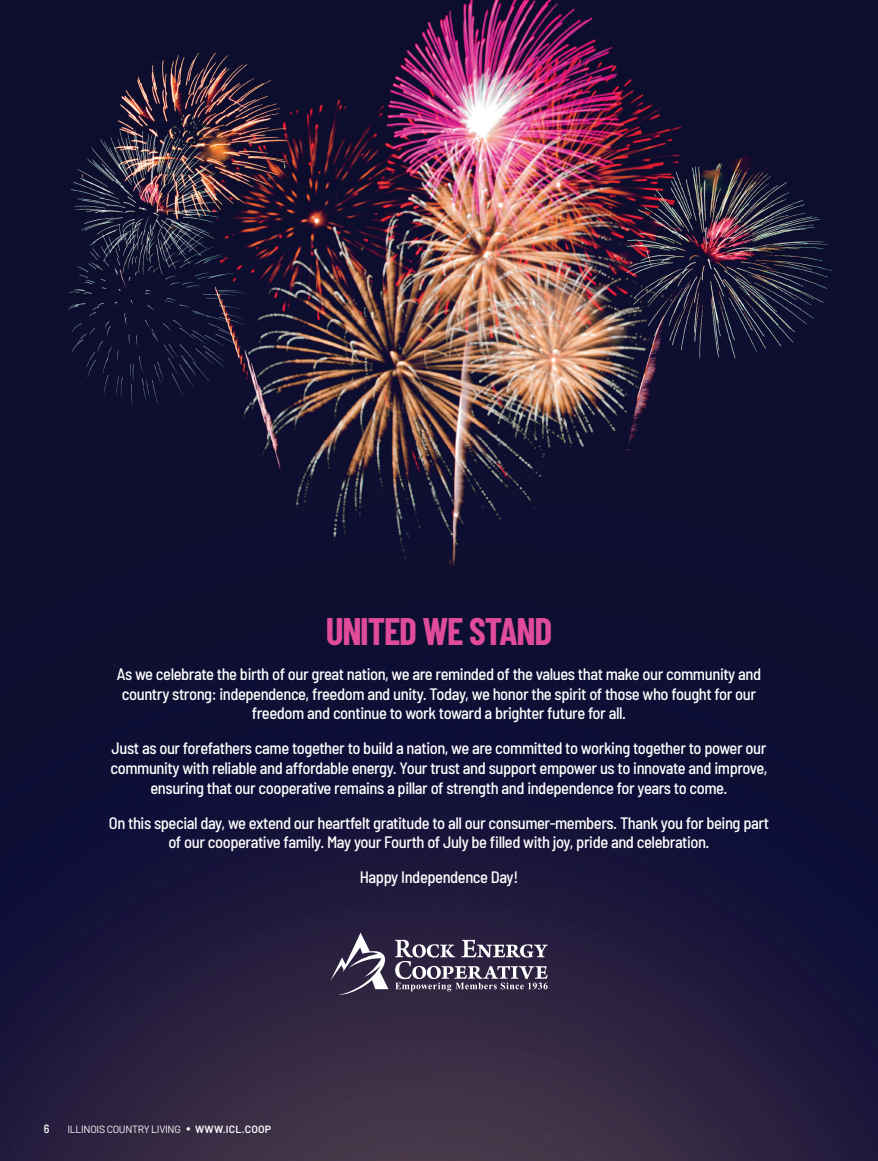
<style>
.page{position:relative;width:878px;height:1161px;background:#fff}
.page>*{position:absolute;margin:0;border:0;box-sizing:border-box;transform-origin:0 0}
.t1{font:700 37.5px "Barlow Condensed";letter-spacing:-.035em;color:#e04b9a}
.t2{font:500 semi-condensed 16.5px/19.8px "Barlow";letter-spacing:-.025em;color:#fff;text-align:center}
.t3{font:500 semi-condensed 12px "Barlow";color:#fff}
.t4{font:10.5px "Barlow";letter-spacing:-.03em;color:#fff}
.s1{font-size:15px}
.s2{font-weight:600}
</style>
<div class="page">
<img style="left:0;top:0;width:878px;height:1161px">
<svg style="left:330px;top:933px;width:58px;height:62px"></svg>
<svg style="left:395px;top:940px;width:152px;height:51px;background:#635c72"></svg>
<h1 class="t1" style="left:326px;top:605px;width:228px">UNITED WE STAND</h1>
<p class="t2" style="left:117px;top:663px;width:646px">As we celebrate the birth of our great nation, we are reminded of the values that make our community and country strong: independence, freedom and unity. Today, we honor the spirit of those who fought for our freedom and continue to work toward a brighter future for all.</p>
<p class="t2" style="left:110px;top:737px;width:658px">Just as our forefathers came together to build a nation, we are committed to working together to power our community with reliable and affordable energy. Your trust and support empower us to innovate and improve, ensuring that our cooperative remains a pillar of strength and independence for years to come.</p>
<p class="t2" style="left:109px;top:812px;width:661px">On this special day, we extend our heartfelt gratitude to all our consumer-members. Thank you for being part of our cooperative family. May your Fourth of July be filled with joy, pride and celebration.</p>
<p class="t2" style="left:360px;top:866px;width:160px">Happy Independence Day!</p>
<p class="t3" style="left:44px;top:1120px;width:7px">6</p>
<p class="t4" style="left:67px;top:1122px;width:205px">ILLINOIS COUNTRY LIVING <span class="s1">•</span> <span class="s2">WWW.ICL.COOP</span></p>
</div>
